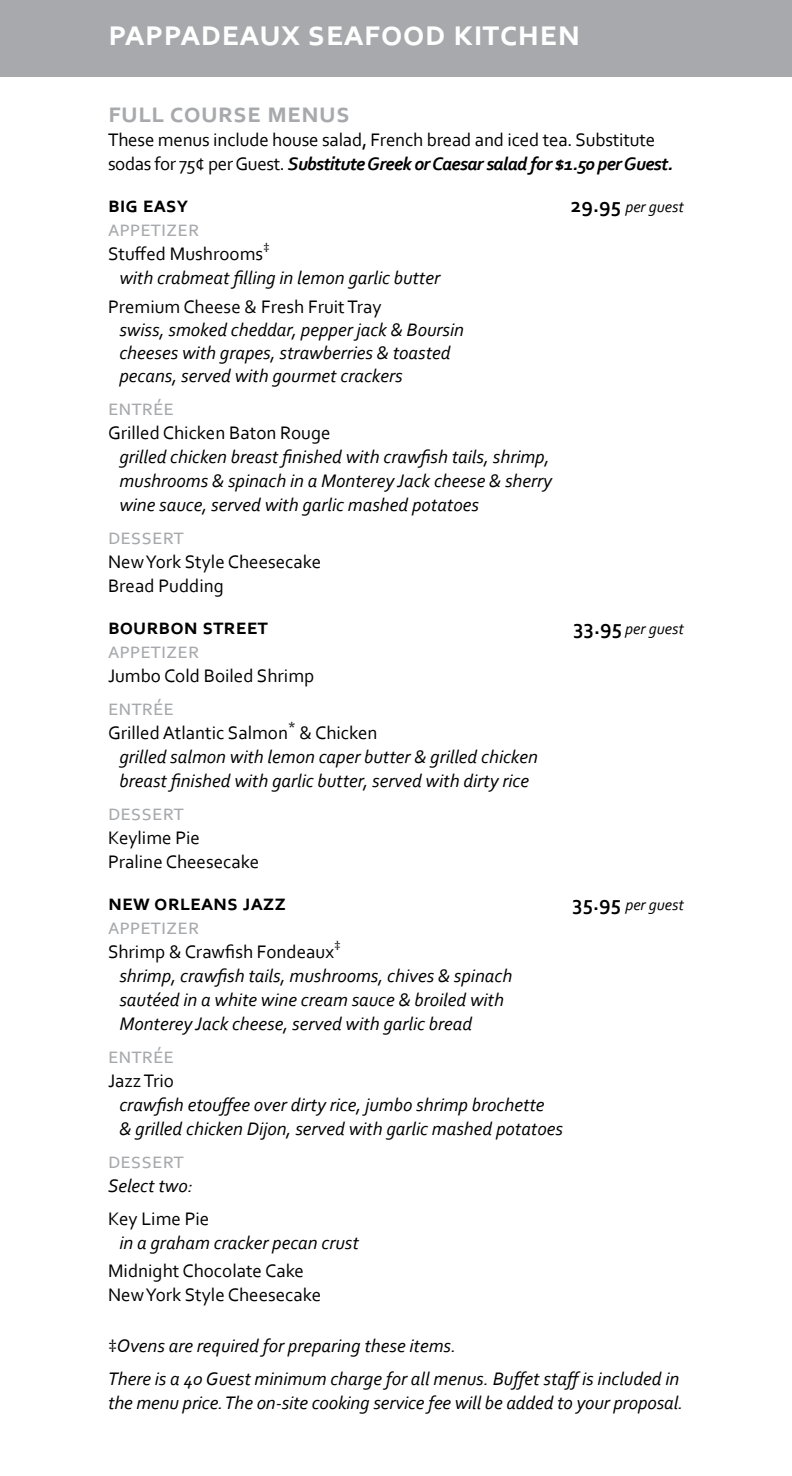
<style>
.page{position:relative;width:792px;height:1476px;background:#fff}
.page>*{position:absolute;margin:0;border:0;box-sizing:border-box;transform-origin:0 0}
.t1{font:700 36px "Corbel";letter-spacing:.02em;color:#fff}
.t2{font:700 28px "Corbel";color:#a7a9ac}
.t3{font:22px "Corbel";letter-spacing:.06em;color:#a7a9ac}
.t4{font:700 22px "Corbel";color:#000}
.t5{font:italic 19px/24px "Corbel";color:#000}
.t6{font:19px/24px "Corbel";color:#000}
.t7{font:italic 16px "Corbel";color:#000}
.s1{font-weight:700;font-style:italic}
.s2{font-weight:700;font-style:normal;font-size:21px}
.s3{font-style:normal}
</style>
<div class="page">
<div style="left:0;top:0;width:792px;height:76px;background:#a7a9ac"></div>
<h1 class="t1" style="left:108px;top:11px;width:474px">pappadeaux seafood kitchen</h1>
<h2 class="t2" style="left:108px;top:96px;width:244px">full course menus</h2>
<p class="t6" style="left:108px;top:127px;width:567px">These menus include house salad, French bread and iced tea. Substitute sodas for 75¢ per Guest. <span class="s1">Substitute Greek or Caesar salad for $1.50 per Guest.</span></p>
<p class="t4" style="left:108px;top:191px;width:82px">big easy</p>
<p class="t7" style="left:571px;top:197px;width:115px"><span class="s2">29.95</span> per guest</p>
<p class="t3" style="left:108px;top:215px;width:93px">appetizer</p>
<p class="t5" style="left:119px;top:241px;width:322px;text-indent:-11px"><span class="s3">Stuffed Mushrooms</span><sup>‡<br></sup>with crabmeat filling in lemon garlic butter</p>
<p class="t6" style="left:108px;top:294px;width:275px">Premium Cheese &amp; Fresh Fruit Tray</p>
<p class="t5" style="left:119px;top:318px;width:346px;line-height:23px">swiss, smoked cheddar, pepper jack &amp; Boursin cheeses with grapes, strawberries &amp; toasted pecans, served with gourmet crackers</p>
<p class="t3" style="left:108px;top:394px;width:68px">entrée</p>
<p class="t6" style="left:108px;top:420px;width:224px">Grilled Chicken Baton Rouge</p>
<p class="t5" style="left:119px;top:444px;width:434px">grilled chicken breast finished with crawfish tails, shrimp, mushrooms &amp; spinach in a Monterey Jack cheese &amp; sherry wine sauce, served with garlic mashed potatoes</p>
<p class="t3" style="left:108px;top:523px;width:75px">dessert</p>
<p class="t6" style="left:108px;top:549px;width:215px">New York Style Cheesecake<br>Bread Pudding</p>
<p class="t4" style="left:108px;top:613px;width:160px">bourbon street</p>
<p class="t7" style="left:574px;top:619px;width:112px"><span class="s2">33.95</span> per guest</p>
<p class="t3" style="left:108px;top:637px;width:93px">appetizer</p>
<p class="t6" style="left:108px;top:663px;width:208px">Jumbo Cold Boiled Shrimp</p>
<p class="t3" style="left:108px;top:694px;width:68px">entrée</p>
<p class="t5" style="left:119px;top:720px;width:420px;text-indent:-11px"><span class="s3">Grilled Atlantic Salmon</span><sup>*</sup> <span class="s3">&amp; Chicken<br></span>grilled salmon with lemon caper butter &amp; grilled chicken breast finished with garlic butter, served with dirty rice</p>
<p class="t3" style="left:108px;top:799px;width:75px">dessert</p>
<p class="t6" style="left:108px;top:825px;width:153px">Keylime Pie<br>Praline Cheesecake</p>
<p class="t4" style="left:108px;top:889px;width:180px">new orleans jazz</p>
<p class="t7" style="left:573px;top:895px;width:113px"><span class="s2">35.95</span> per guest</p>
<p class="t3" style="left:108px;top:913px;width:93px">appetizer</p>
<p class="t5" style="left:119px;top:939px;width:394px;text-indent:-11px"><span class="s3">Shrimp &amp; Crawfish Fondeaux</span><sup>‡<br></sup>shrimp, crawfish tails, mushrooms, chives &amp; spinach sautéed in a white wine cream sauce &amp; broiled with Monterey Jack cheese, served with garlic bread</p>
<p class="t3" style="left:108px;top:1042px;width:68px">entrée</p>
<p class="t6" style="left:108px;top:1068px;width:68px">Jazz Trio</p>
<p class="t5" style="left:119px;top:1092px;width:445px">crawfish etouffee over dirty rice, jumbo shrimp brochette<br>&amp; grilled chicken Dijon, served with garlic mashed potatoes</p>
<p class="t3" style="left:108px;top:1147px;width:75px">dessert</p>
<p class="t5" style="left:108px;top:1173px;width:86px">Select two:</p>
<p class="t6" style="left:108px;top:1206px;width:103px">Key Lime Pie</p>
<p class="t5" style="left:119px;top:1230px;width:241px">in a graham cracker pecan crust</p>
<p class="t6" style="left:108px;top:1259px;width:215px">Midnight Chocolate Cake<br>New York Style Cheesecake</p>
<p class="t5" style="left:108px;top:1329px;width:573px;line-height:33px"><span class="s3">‡</span>Ovens are required for preparing these items.<br>There is a 40 Guest minimum charge for all menus. Buffet staff is included in</p>
<p class="t5" style="left:108px;top:1391px;width:577px">the menu price. The on-site cooking service fee will be added to your proposal.</p>
</div>
